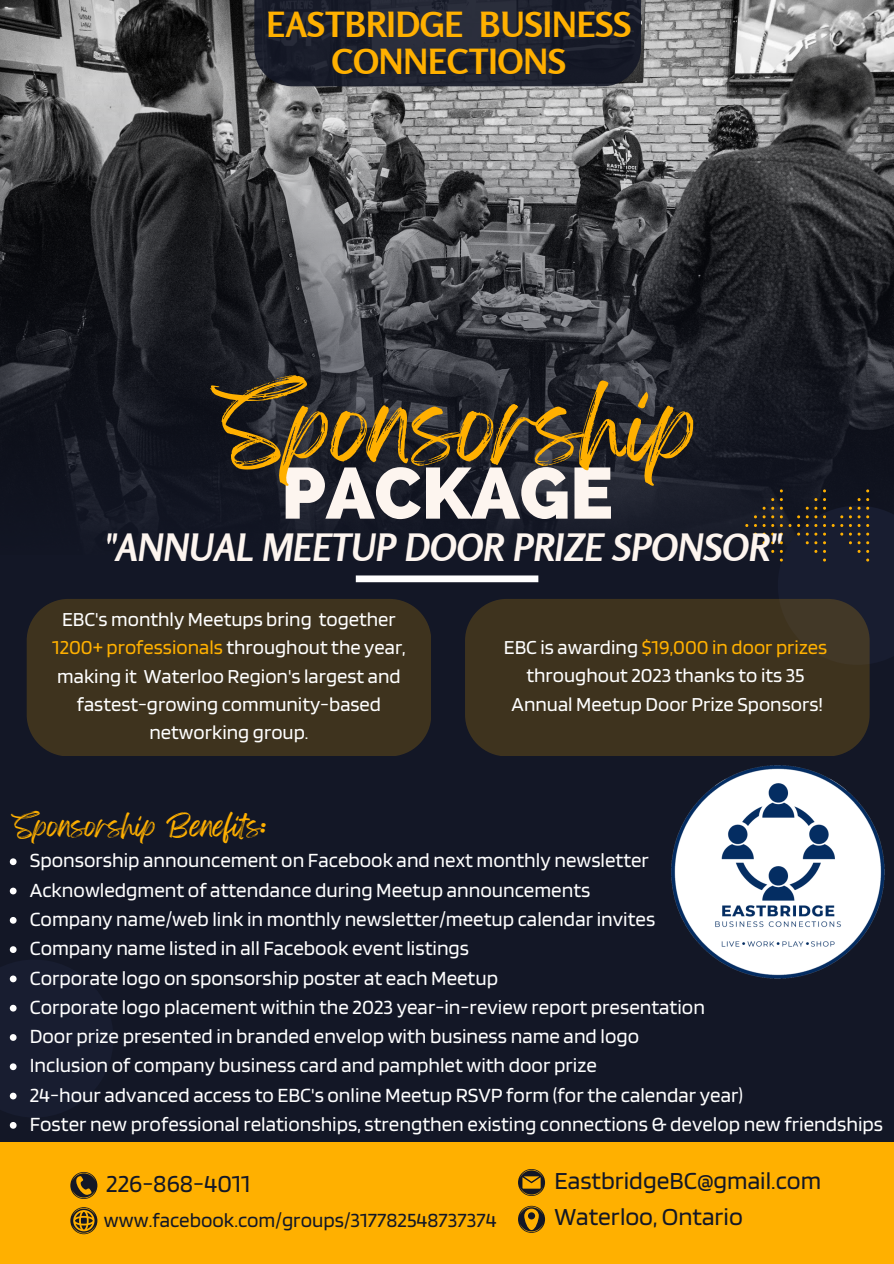
<style>
.page{position:relative;width:894px;height:1264px;background:#fff}
.page>*{position:absolute;margin:0;border:0;box-sizing:border-box;transform-origin:0 0}
.t1{font:85.65px "Feeling Passionate";color:#ffb000}
.t2{font:800 72px "Raleway";color:#fdf5ef}
.t3{font:italic 700 37.5px "Rosario";color:#fdf5ef}
.t4{font:700 34.5px/37.2px "Rosario";color:#ffb000;text-align:center}
.t5{font:25.5px "Blinker";color:#131726}
.t6{font:25.5px "Feeling Passionate";color:#ffb000}
.t7{font:21px "Blinker";color:#fff}
.t8{font:21px "Blinker";color:#131726}
.t9{font:20.7px/28.2px "Blinker";color:#fff;text-align:center}
.t10{font:20.7px "Blinker";color:#ffb000}
.s1{color:#ffb000}
.s2{color:#fff}
</style>
<div class="page">
<div style="left:0;top:0;width:893px;height:1263px;background:#131726"></div>
<img style="left:0;top:0;width:893px;height:80px">
<svg style="left:0;top:80px;width:893px;height:465px"></svg>
<div style="left:0;top:1142px;width:893px;height:121px;background:#ffb000"></div>
<svg style="left:70px;top:1207px;width:27px;height:27px"></svg>
<svg style="left:72px;top:1207px;width:23px;height:26px"></svg>
<svg style="left:70px;top:1171px;width:27px;height:27px"></svg>
<svg style="left:72px;top:1172px;width:23px;height:26px"></svg>
<svg style="left:518px;top:1168px;width:27px;height:27px"></svg>
<svg style="left:520px;top:1169px;width:23px;height:26px"></svg>
<svg style="left:518px;top:1205px;width:27px;height:27px"></svg>
<svg style="left:520px;top:1206px;width:23px;height:25px"></svg>
<div style="left:254px;top:0;width:387px;height:86px;background:linear-gradient(to right,#202431,#1e222f)"></div>
<svg style="left:745px;top:524px;width:11px;height:11px"></svg>
<svg style="left:762px;top:524px;width:3px;height:11px"></svg>
<svg style="left:771px;top:498px;width:122px;height:167px"></svg>
<div style="left:356px;top:575px;width:182px;height:7px;background:#fff"></div>
<svg style="left:10px;top:858px;width:7px;height:7px"></svg>
<svg style="left:10px;top:887px;width:7px;height:7px"></svg>
<svg style="left:10px;top:917px;width:7px;height:6px"></svg>
<svg style="left:10px;top:946px;width:7px;height:7px"></svg>
<svg style="left:9px;top:975px;width:8px;height:153px"></svg>
<img style="left:671px;top:765px;width:213px;height:213px">
<div style="left:27px;top:599px;width:404px;height:157px;background:#3e331e"></div>
<svg style="left:465px;top:599px;width:404px;height:157px;background:#3d321e"></svg>
<p class="t4" style="left:266px;top:6px;width:366px">EASTBRIDGE BUSINESS<br>CONNECTIONS</p>
<p class="t1" style="left:222px;top:356px;width:478px">Sponsorship</p>
<p class="t2" style="left:281px;top:451px;width:333px">PACKAGE</p>
<p class="t3" style="left:105px;top:524px;width:677px">"ANNUAL MEETUP DOOR PRIZE SPONSOR"</p>
<p class="t9" style="left:62px;top:604px;width:335px">EBC's monthly Meetups bring together</p>
<p class="t9" style="left:52px;top:633px;width:355px"><span class="s1">1200+ professionals</span> throughout the year, making it Waterloo Region's largest and fastest-growing community-based networking group.</p>
<p class="t10" style="left:503px;top:634px;width:325px"><span class="s2">EBC is awarding</span> $19,000 in door prizes</p>
<p class="t9" style="left:526px;top:661px;width:279px">throughout 2023 thanks to its 35</p>
<p class="t9" style="left:511px;top:689px;width:313px">Annual Meetup Door Prize Sponsors!</p>
<p class="t6" style="left:14px;top:805px;width:253px">Sponsorship Benefits:</p>
<p class="t7" style="left:30px;top:847px;width:620px">Sponsorship announcement on Facebook and next monthly newsletter</p>
<p class="t7" style="left:30px;top:876px;width:562px">Acknowledgment of attendance during Meetup announcements</p>
<p class="t7" style="left:30px;top:905px;width:626px">Company name/web link in monthly newsletter/meetup calendar invites</p>
<p class="t7" style="left:30px;top:935px;width:441px">Company name listed in all Facebook event listings</p>
<p class="t7" style="left:30px;top:964px;width:469px">Corporate logo on sponsorship poster at each Meetup</p>
<p class="t7" style="left:30px;top:993px;width:676px">Corporate logo placement within the 2023 year-in-review report presentation</p>
<p class="t7" style="left:30px;top:1022px;width:610px">Door prize presented in branded envelop with business name and logo</p>
<p class="t7" style="left:30px;top:1052px;width:568px">Inclusion of company business card and pamphlet with door prize</p>
<p class="t7" style="left:30px;top:1081px;width:714px">24-hour advanced access to EBC's online Meetup RSVP form (for the calendar year)</p>
<p class="t7" style="left:30px;top:1110px;width:854px">Foster new professional relationships, strengthen existing connections &amp; develop new friendships</p>
<p class="t5" style="left:106px;top:1167px;width:146px">226-868-4011</p>
<p class="t5" style="left:554px;top:1164px;width:268px">EastbridgeBC@gmail.com</p>
<p class="t5" style="left:554px;top:1200px;width:190px">Waterloo, Ontario</p>
<p class="t8" style="left:104px;top:1207px;width:394px">www.facebook.com/groups/317782548737374</p>
</div>
